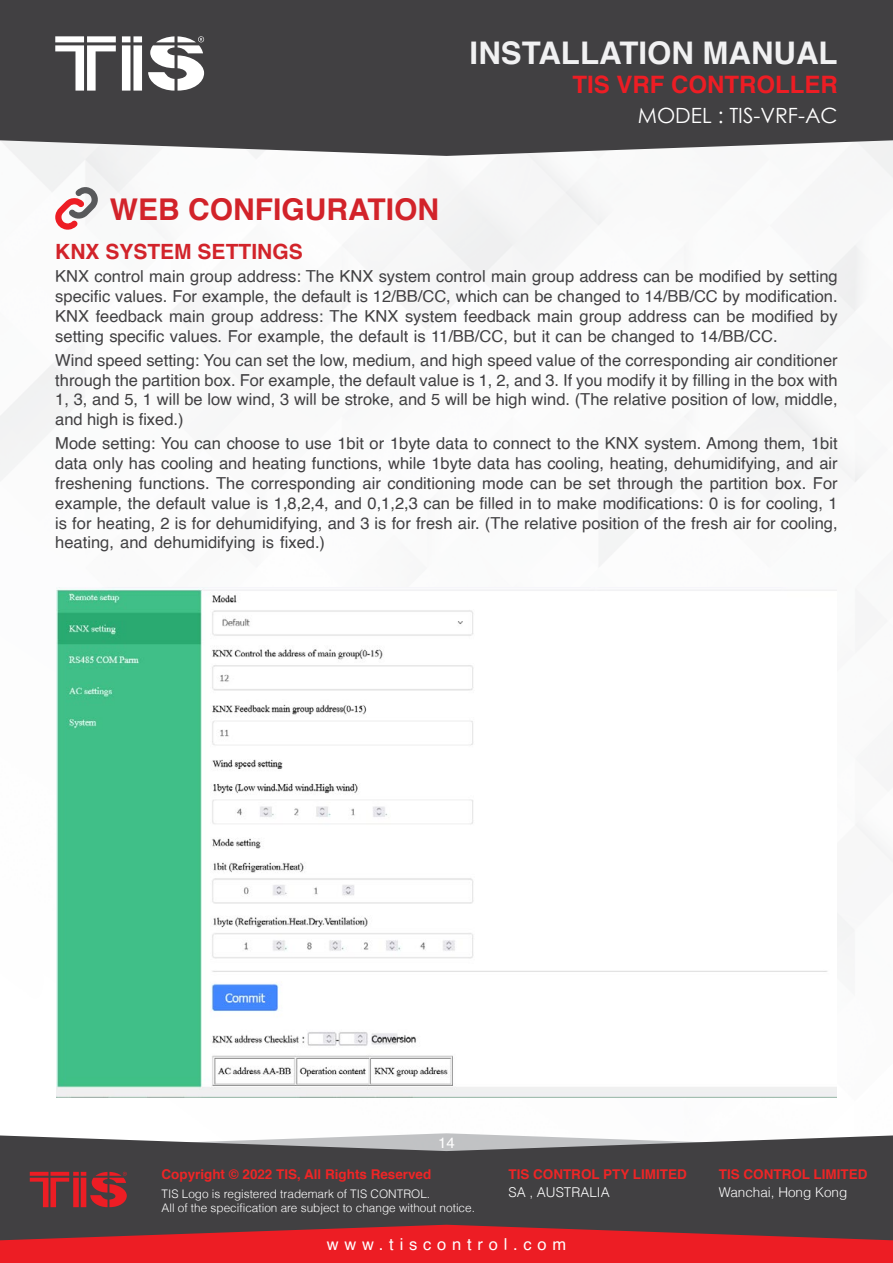
<style>
.page{position:relative;width:893px;height:1263px;background:#fff}
.page>*{position:absolute;margin:0;border:0;box-sizing:border-box;transform-origin:0 0}
.t1{font:700 31.2px "Helvetica";color:#f1f1f2}
.t2{font:700 30px "Helvetica";color:#d2232a}
.t3{font:700 24px "Helvetica";color:#ed1d24}
.t4{font:700 21px "Helvetica";color:#d2232a}
.t5{font:21px "Century Gothic";color:#fff}
.t6{font:16.5px/19.8px "Helvetica";color:#414042;text-align:justify}
.t7{font:16.5px "Helvetica";letter-spacing:.35em;color:#fff}
.t8{font:15px "Helvetica";color:#fff}
.t9{font:700 13.5px "Helvetica";color:#ee2526}
.t10{font:300 13.5px "Helvetica";color:#fff}
.t11{font:300 11.85px/14.1px "Helvetica";color:#fff}
</style>
<div class="page">
<div style="left:0;top:0;width:893px;height:156px;background:#414042"></div>
<svg style="left:55px;top:36px;width:149px;height:55px"></svg>
<div style="left:0;top:1207px;width:893px;height:18px;background:#414042"></div>
<svg style="left:0;top:1225px;width:893px;height:38px;background:#ca2329"></svg>
<svg style="left:0;top:1133px;width:893px;height:74px;background:#5b5557"></svg>
<img style="left:57px;top:588px;width:779px;height:510px">
<svg style="left:55px;top:187px;width:43px;height:43px"></svg>
<h1 class="t1" style="left:470px;top:28px;width:370px">INSTALLATION MANUAL</h1>
<h3 class="t3" style="left:572px;top:65px;width:259px">TIS VRF Controller</h3>
<h2 class="t2" style="left:110px;top:185px;width:331px">WEB CONFIGURATION</h2>
<p class="t5" style="left:638px;top:100px;width:201px">MODEL : TIS-VRF-AC</p>
<p class="t4" style="left:55px;top:235px;width:249px">KNX SYSTEM SETTINGS</p>
<p class="t6" style="left:55px;top:267px;width:784px">KNX control main group address: The KNX system control main group address can be modified by setting specific values. For example, the default is 12/BB/CC, which can be changed to 14/BB/CC by modification.<br>KNX feedback main group address: The KNX system feedback main group address can be modified by setting specific values. For example, the default is 11/BB/CC, but it can be changed to 14/BB/CC.</p>
<p class="t6" style="left:55px;top:351px;width:784px">Wind speed setting: You can set the low, medium, and high speed value of the corresponding air conditioner through the partition box. For example, the default value is 1, 2, and 3. If you modify it by filling in the box with 1, 3, and 5, 1 will be low wind 3, will be stroke, and 5 will be high wind (. The relative position of low, middle, and high is fixed (.</p>
<p class="t6" style="left:55px;top:434px;width:784px">Mode setting: You can choose to use 1bit or 1byte data to connect to the KNX system. Among them 1, bit data only has cooling and heating functions, while 1byte data has cooling, heating, dehumidifying, and air freshening functions. The corresponding air conditioning mode can be set through the partition box. For example, the default value is 1,8,2,4, and 0,1,2,3 can be filled in to make modifications is0: for cooling 1, is for heating is2, for dehumidifying, and is3 for fresh air (. The relative position of the fresh air for cooling, heating, and dehumidifying is fixed (.</p>
<p class="t8" style="left:438px;top:1131px;width:18px">14</p>
<p class="t9" style="left:162px;top:1163px;width:271px">Copyright © 2022 TIS, All Rights Reserved</p>
<p class="t11" style="left:162px;top:1187px;width:315px">TIS Logo is registered trademark of TIS CONTROL.<br>All of the specification are subject to change without notice.</p>
<p class="t9" style="left:508px;top:1163px;width:180px">TIS CONTROL PTY LIMITED</p>
<p class="t10" style="left:508px;top:1184px;width:103px">SA , AUSTRALIA</p>
<p class="t7" style="left:327px;top:1231px;width:241px">www.tiscontrol.com</p>
<p class="t9" style="left:719px;top:1163px;width:150px">TIS CONTROL LIMITED</p>
<p class="t10" style="left:719px;top:1184px;width:130px">Wanchai, Hong Kong</p>
</div>
